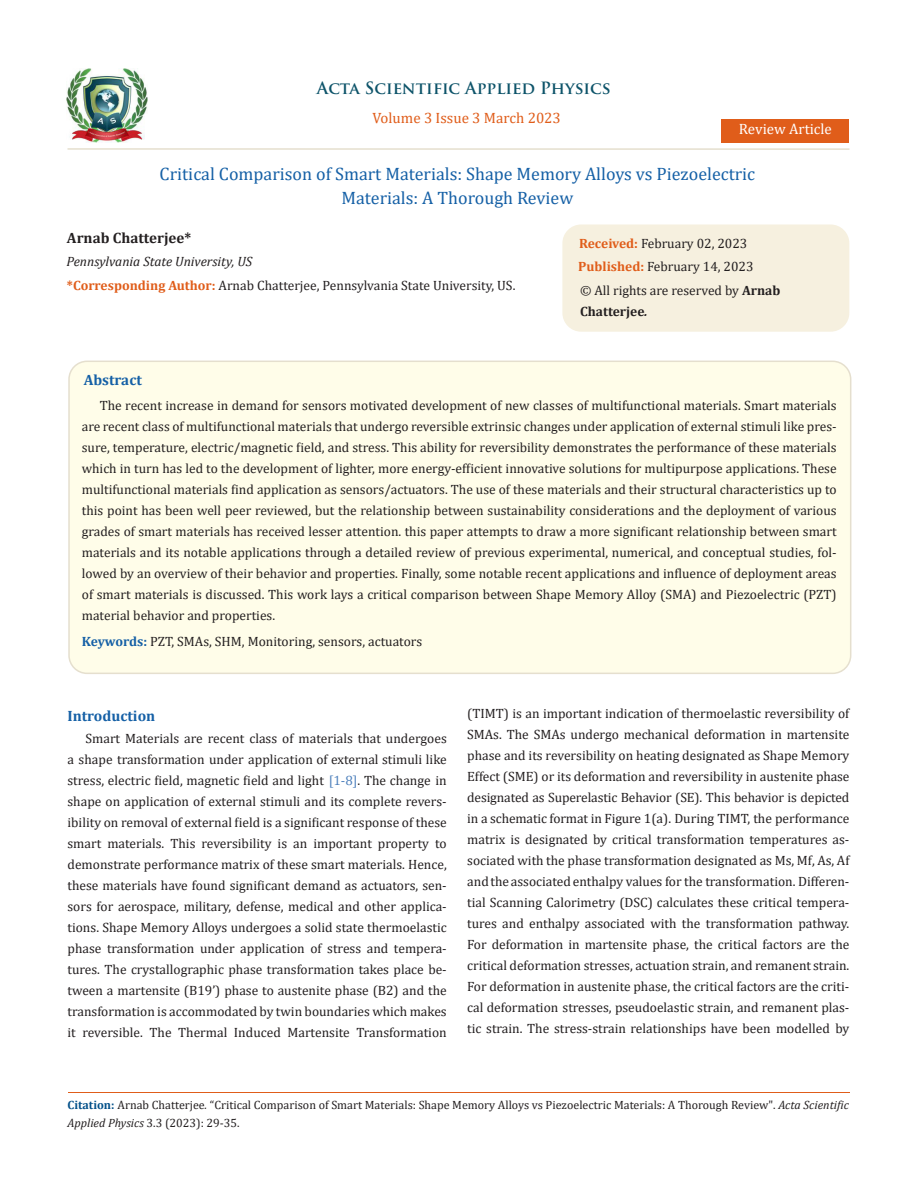
<style>
.page{position:relative;width:917px;height:1188px;background:#fff}
.page>*{position:absolute;margin:0;border:0;box-sizing:border-box;transform-origin:0 0}
.t1{font:18px/24px "Cambria";color:#1560a6;text-align:center}
.t2{font:700 16.5px "Trajan Pro";color:#0e546a}
.t3{font:15px "Cambria";color:#e05d1a}
.Body_Text_3{font:700 15px "Cambria";color:#1560a6}
.t4{font:700 15px "Cambria";color:#231f20}
.t5{font:15px "Cambria";color:#fff}
.Body_Text{font:13.5px/21px "Cambria";color:#231f20;text-align:justify}
.Body_Text_3-2{font:13.5px/21px "Cambria";color:#231f20}
.t6{font:italic 13.5px "Cambria";color:#231f20}
.t7{font:12px/18px "Cambria";color:#231f20}
.s1{font-weight:700;color:#e05d1a}
.s2{font-weight:700}
.s3{font-weight:700;font-style:italic}
.s4{font-weight:700;color:#1560a6}
.s5{color:#4f81bd}
.s6{font-weight:700;color:#035089}
.s7{font-style:italic}
</style>
<div class="page">
<img style="left:67px;top:68px;width:80px;height:74px">
<div style="left:721px;top:119px;width:128px;height:23px;background:#e05d1a"></div>
<div style="left:563px;top:225px;width:285px;height:106px;background:#f6f0df;border-radius:18px"></div>
<div style="left:562px;top:224px;width:287px;height:108px;border:2px solid #f6f0df;border-radius:18px"></div>
<div style="left:69px;top:361px;width:781px;height:312px;background:#fffde9;border-radius:18px"></div>
<div style="left:68px;top:361px;width:783px;height:313px;border:2px solid #e5dfce;border-radius:18px"></div>
<hr style="left:68px;top:1093px;width:781px;height:1px;background:#e05d1a">
<hr style="left:67px;top:148px;width:782px;height:2px;background:#e5dfce">
<p class="t2" style="left:317px;top:77px;width:295px">Acta Scientific Applied Physics</p>
<p class="t3" style="left:372px;top:109px;width:190px">Volume 3 Issue 3 March 2023</p>
<p class="t5" style="left:739px;top:120px;width:94px">Review Article</p>
<p class="t1" style="left:160px;top:162px;width:597px">Critical Comparison of Smart Materials: Shape Memory Alloys vs Piezoelectric<br>Materials: A Thorough Review</p>
<p class="t4" style="left:67px;top:227px;width:126px">Arnab Chatterjee*</p>
<p class="t6" style="left:66px;top:252px;width:187px">Pennsylvania State University, US</p>
<p class="Body_Text_3-2" style="left:67px;top:275px;width:450px"><span class="s1">*Corresponding Author:</span> Arnab Chatterjee, Pennsylvania State University, US.</p>
<p class="Body_Text_3-2" style="left:579px;top:233px;width:170px"><span class="s1">Received:</span> February 02, 2023</p>
<p class="Body_Text_3-2" style="left:578px;top:256px;width:177px"><span class="s1">Published:</span> February 14, 2023</p>
<p class="Body_Text_3-2" style="left:580px;top:279px;width:202px">© All rights are reserved by <span class="s2">Arnab<br>Chatterjee</span><span class="s3">.</span></p>
<p class="Body_Text_3" style="left:84px;top:369px;width:60px">Abstract</p>
<p class="Body_Text_3-2" style="left:82px;top:395px;width:756px;text-align:justify;text-indent:18px">The recent increase in demand for sensors motivated development of new classes of multifunctional materials. Smart materials are recent class of multifunctional materials that undergo reversible extrinsic changes under application of external stimuli like pres&shy;sure, temperature, electric/magnetic field, and stress. This ability for reversibility demonstrates the performance of these materials which in turn has led to the development of lighter, more energy-efficient innovative solutions for multipurpose applications. These multifunctional materials find application as sensors/actuators. The use of these materials and their structural characteristics up to this point has been well peer reviewed, but the relationship between sustainability considerations and the deployment of various grades of smart materials has received lesser attention. this paper attempts to draw a more significant relationship between smart materials and its notable applications through a detailed review of previous experimental, numerical, and conceptual studies, fol&shy;lowed by an overview of their behavior and properties. Finally, some notable recent applications and influence of deployment areas of smart materials is discussed. This work lays a critical comparison between Shape Memory Alloy (SMA) and Piezoelectric (PZT) material behavior and properties.</p>
<p class="Body_Text_3-2" style="left:82px;top:631px;width:342px"><span class="s4">Keywords:</span> PZT, SMAs, SHM, Monitoring, sensors, actuators</p>
<p class="Body_Text_3" style="left:67px;top:705px;width:89px">Introduction</p>
<p class="Body_Text" style="left:67px;top:728px;width:381px;text-indent:18px">Smart Materials are recent class of materials that undergoes a shape transformation under application of external stimuli like stress, electric field, magnetic field and light <span class="s5">[1-8]</span>. The change in shape on application of external stimuli and its complete revers&shy;ibility on removal of external field is a significant response of these smart materials. This reversibility is an important property to demonstrate performance matrix of these smart materials. Hence, these materials have found significant demand as actuators, sen&shy;sors for aerospace, military, defense, medical and other applica&shy;tions. Shape Memory Alloys undergoes a solid state thermoelastic phase transformation under application of stress and tempera&shy;tures. The crystallographic phase transformation takes place be&shy;tween a martensite (B19’) phase to austenite phase (B2) and the transformation is accommodated by twin boundaries which makes it reversible. The Thermal Induced Martensite Transformation</p>
<p class="Body_Text" style="left:467px;top:703px;width:384px">(TIMT) is an important indication of thermoelastic reversibility of SMAs. The SMAs undergo mechanical deformation in martensite phase and its reversibility on heating designated as Shape Memory Effect (SME) or its deformation and reversibility in austenite phase designated as Superelastic Behavior (SE). This behavior is depicted in a schematic format in Figure 1(a). During TIMT, the performance matrix is designated by critical transformation temperatures as&shy;sociated with the phase transformation designated as Ms, Mf, As, Af and the associated enthalpy values for the transformation. Differen&shy;tial Scanning Calorimetry (DSC) calculates these critical tempera&shy;tures and enthalpy associated with the transformation pathway.<br>For deformation in martensite phase, the critical factors are the critical deformation stresses, actuation strain, and remanent strain.<br>For deformation in austenite phase, the critical factors are the criti&shy;cal deformation stresses, pseudoelastic strain, and remanent plas&shy;tic strain. The stress-strain relationships have been modelled by</p>
<p class="t7" style="left:68px;top:1096px;width:783px"><span class="s6">Citation:</span> Arnab Chatterjee<span class="s7">.</span> “Critical Comparison of Smart Materials: Shape Memory Alloys vs Piezoelectric Materials: A Thorough Review". <span class="s7">Acta Scientific<br>Applied Physics</span> 3.3 (2023): 29-35.</p>
</div>
